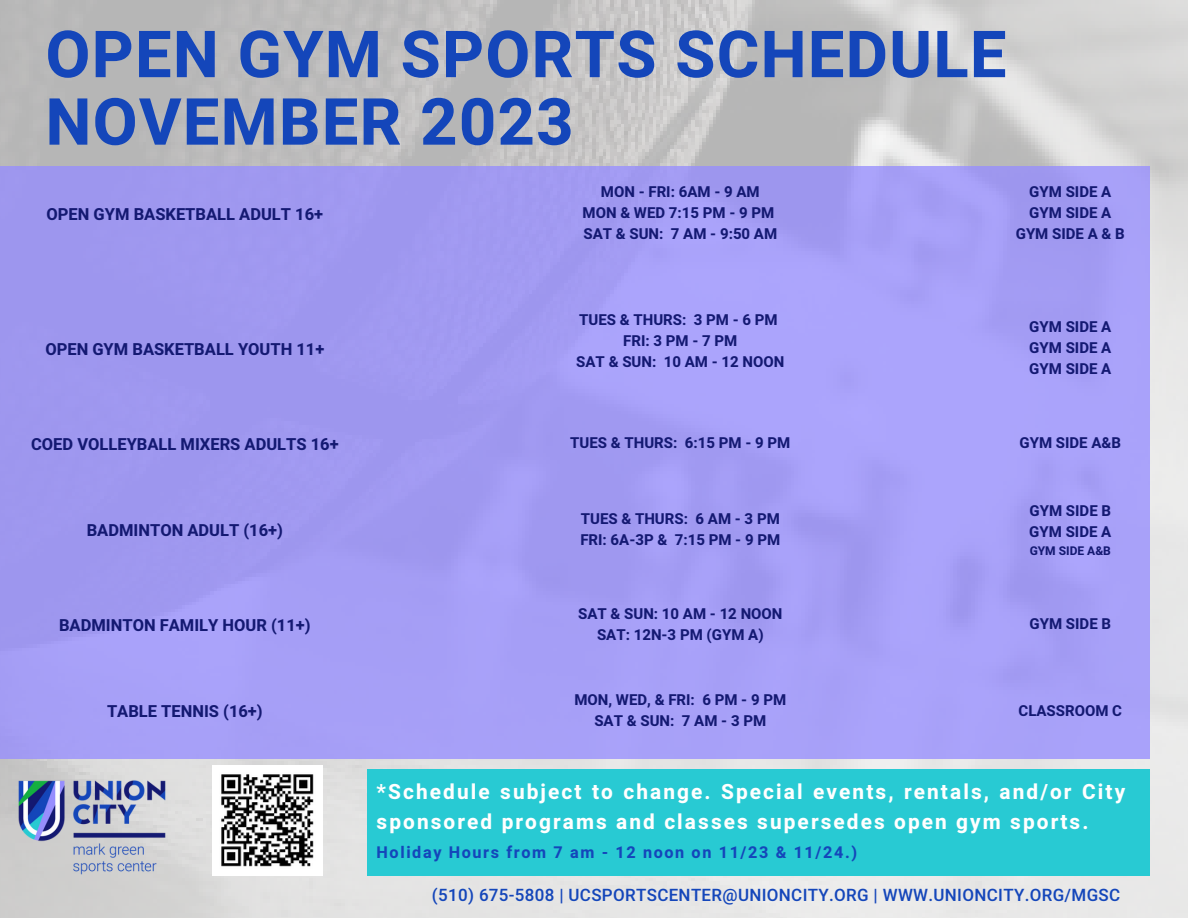
<style>
.page{position:relative;width:1188px;height:918px;background:#fff}
.page>*{position:absolute;margin:0;border:0;box-sizing:border-box;transform-origin:0 0}
.t1{font:700 64.95px "Heebo";letter-spacing:.02em;color:#1446ba}
.t2{font:700 20.85px/30.3px "Heebo";letter-spacing:.1em;color:#fff}
.t3{font:500 16.95px "Heebo";letter-spacing:.02em;color:#1446ba}
.t4{font:700 16.5px "Heebo";color:#141972}
.t5{font:700 16.2px "Heebo";letter-spacing:.1em;color:#1446ba}
.t6{font:700 15px "Heebo";color:#141972}
.t7{font:700 12px "Heebo";color:#141972}
</style>
<div class="page">
<img style="left:0;top:0;width:1188px;height:918px">
<div style="left:0;top:167px;width:1150px;height:592px;background:#a49df5"></div>
<div style="left:368px;top:770px;width:782px;height:106px;background:#28cad3"></div>
<img style="left:5px;top:767px;width:173px;height:134px">
<img style="left:212px;top:766px;width:110px;height:110px">
<p class="t1" style="left:46px;top:9px;width:962px">OPEN GYM SPORTS SCHEDULE</p>
<p class="t1" style="left:46px;top:77px;width:530px">NOVEMBER 2023</p>
<p class="t4" style="left:47px;top:202px;width:278px">OPEN GYM BASKETBALL ADULT 16+</p>
<p class="t6" style="left:601px;top:181px;width:160px">MON - FRI: 6AM - 9 AM</p>
<p class="t6" style="left:583px;top:202px;width:193px">MON &amp; WED 7:15 PM - 9 PM</p>
<p class="t6" style="left:583px;top:223px;width:195px">SAT &amp; SUN: 7 AM - 9:50 AM</p>
<p class="t6" style="left:1029px;top:181px;width:84px">GYM SIDE A</p>
<p class="t6" style="left:1029px;top:202px;width:84px">GYM SIDE A</p>
<p class="t6" style="left:1016px;top:223px;width:111px">GYM SIDE A &amp; B</p>
<p class="t4" style="left:45px;top:337px;width:281px">OPEN GYM BASKETBALL YOUTH 11+</p>
<p class="t6" style="left:579px;top:309px;width:200px">TUES &amp; THURS: 3 PM - 6 PM</p>
<p class="t6" style="left:623px;top:330px;width:116px">FRI: 3 PM - 7 PM</p>
<p class="t6" style="left:576px;top:351px;width:210px">SAT &amp; SUN: 10 AM - 12 NOON</p>
<p class="t6" style="left:1029px;top:316px;width:84px">GYM SIDE A</p>
<p class="t6" style="left:1029px;top:337px;width:84px">GYM SIDE A</p>
<p class="t6" style="left:1029px;top:358px;width:84px">GYM SIDE A</p>
<p class="t4" style="left:31px;top:433px;width:309px">COED VOLLEYBALL MIXERS ADULTS 16+</p>
<p class="t6" style="left:570px;top:432px;width:222px">TUES &amp; THURS: 6:15 PM - 9 PM</p>
<p class="t6" style="left:1020px;top:432px;width:103px">GYM SIDE A&amp;B</p>
<p class="t4" style="left:87px;top:519px;width:198px">BADMINTON ADULT (16+)</p>
<p class="t4" style="left:59px;top:614px;width:253px">BADMINTON FAMILY HOUR (11+)</p>
<p class="t4" style="left:107px;top:700px;width:157px">TABLE TENNIS (16+)</p>
<p class="t6" style="left:581px;top:508px;width:201px">TUES &amp; THURS: 6 AM - 3 PM</p>
<p class="t6" style="left:580px;top:529px;width:201px">FRI: 6A-3P &amp; 7:15 PM - 9 PM</p>
<p class="t6" style="left:578px;top:603px;width:206px">SAT &amp; SUN: 10 AM - 12 NOON</p>
<p class="t6" style="left:597px;top:624px;width:168px">SAT: 12N-3 PM (GYM A)</p>
<p class="t6" style="left:574px;top:689px;width:213px">MON, WED, &amp; FRI: 6 PM - 9 PM</p>
<p class="t6" style="left:594px;top:710px;width:173px">SAT &amp; SUN: 7 AM - 3 PM</p>
<p class="t6" style="left:1030px;top:500px;width:83px">GYM SIDE B</p>
<p class="t6" style="left:1029px;top:521px;width:84px">GYM SIDE A</p>
<p class="t7" style="left:1030px;top:543px;width:83px">GYM SIDE A&amp;B</p>
<p class="t6" style="left:1030px;top:613px;width:83px">GYM SIDE B</p>
<p class="t6" style="left:1019px;top:700px;width:105px">CLASSROOM C</p>
<p class="t2" style="left:377px;top:777px;width:750px">*Schedule subject to change. Special events, rentals, and/or City sponsored programs and classes supersedes open gym sports.</p>
<p class="t5" style="left:377px;top:842px;width:482px">Holiday Hours from 7 am - 12 noon on 11/23 &amp; 11/24.)</p>
<p class="t3" style="left:432px;top:884px;width:690px">(510) 675-5808 | UCSPORTSCENTER@UNIONCITY.ORG | WWW.UNIONCITY.ORG/MGSC</p>
</div>
